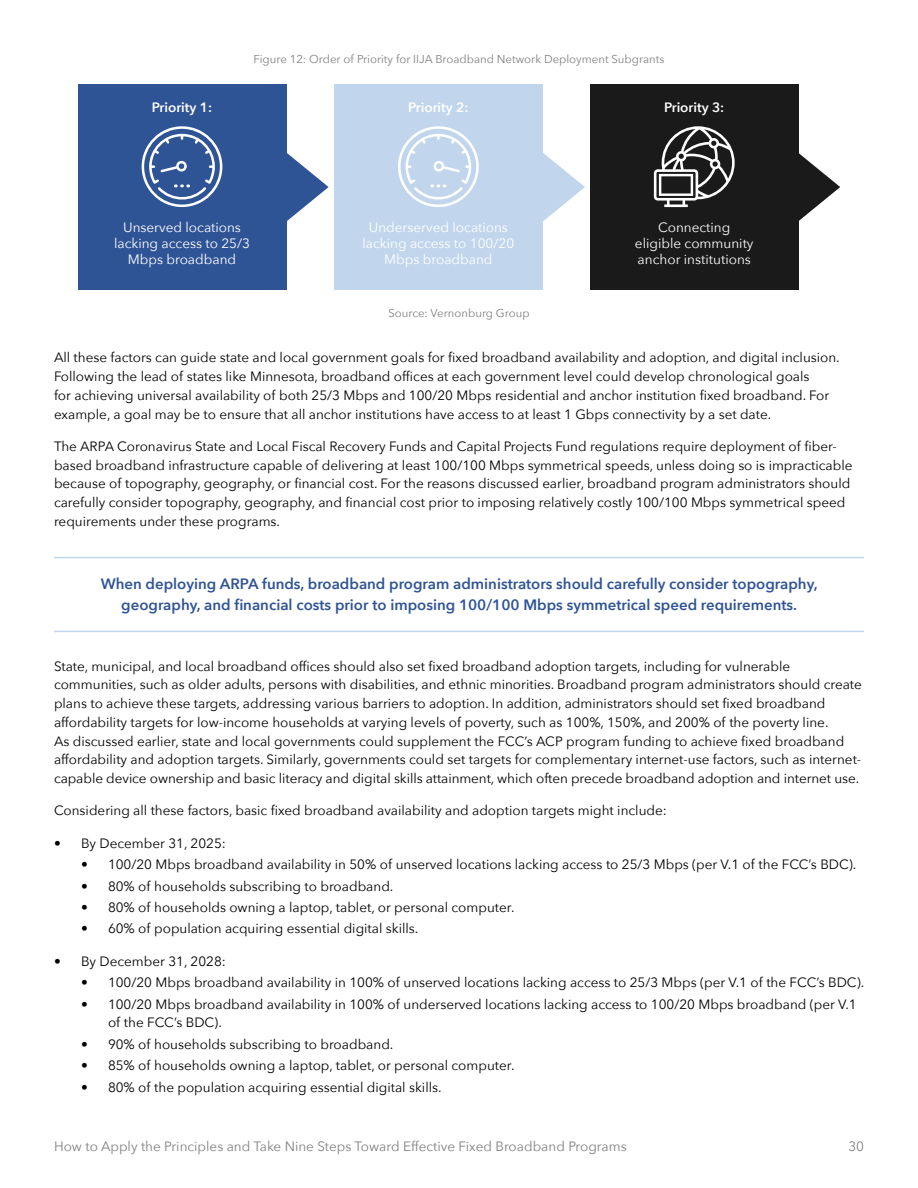
<style>
.page{position:relative;width:918px;height:1188px;background:#fff}
.page>*{position:absolute;margin:0;border:0;box-sizing:border-box;transform-origin:0 0}
.t1{font:600 15px/21px "Avenir Next";color:#2f5496;text-align:center}
.t2{font:13.5px/18.8px "Avenir Next";color:#000}
.t3{font:13.5px/16.2px "Avenir Next";color:#fff;text-align:center}
.t4{font:13.5px "Avenir Next";color:#808080}
.t5{font:600 13.5px "Avenir Next";color:#fff}
.t6{font:11.4px "Avenir Next";color:#808080}
</style>
<div class="page">
<div style="left:78px;top:84px;width:208px;height:206px;background:#2f5496"></div>
<svg style="left:286px;top:152px;width:43px;height:70px"></svg>
<div style="left:334px;top:84px;width:209px;height:206px;background:#c1d6ec"></div>
<svg style="left:543px;top:153px;width:42px;height:68px"></svg>
<div style="left:590px;top:84px;width:209px;height:206px;background:#1a1a1a"></div>
<svg style="left:799px;top:153px;width:41px;height:68px"></svg>
<svg style="left:142px;top:126px;width:80px;height:81px"></svg>
<svg style="left:398px;top:126px;width:81px;height:81px"></svg>
<svg style="left:654px;top:126px;width:81px;height:81px"></svg>
<hr style="left:54px;top:631px;width:810px;height:1px;background:#c1d6ec">
<hr style="left:54px;top:557px;width:810px;height:1px;background:#c1d6ec">
<p class="t5" style="left:152px;top:96px;width:62px">Priority 1:</p>
<p class="t6" style="left:254px;top:50px;width:412px">Figure 12: Order of Priority for IIJA Broadband Network Deployment Subgrants</p>
<p class="t5" style="left:408px;top:96px;width:62px">Priority 2:</p>
<p class="t5" style="left:664px;top:96px;width:62px">Priority 3:</p>
<p class="t3" style="left:114px;top:219px;width:137px">Unserved locations lacking access to 25/3<br>Mbps broadband</p>
<p class="t3" style="left:363px;top:219px;width:153px">Underserved locations lacking access to 100/20<br>Mbps broadband</p>
<p class="t6" style="left:388px;top:303px;width:143px">Source: Vernonburg Group</p>
<p class="t3" style="left:635px;top:219px;width:120px">Connecting eligible community anchor institutions</p>
<p class="t2" style="left:54px;top:348px;width:787px">All these factors can guide state and local government goals for fixed broadband availability and adoption, and digital inclusion.<br>Following the lead of states like Minnesota, broadband offices at each government level could develop chronological goals<br>for achieving universal availability of both 25/3 Mbps and 100/20 Mbps residential and anchor institution fixed broadband. For example, a goal may be to ensure that all anchor institutions have access to at least 1 Gbps connectivity by a set date.</p>
<p class="t2" style="left:54px;top:436px;width:800px">The ARPA Coronavirus State and Local Fiscal Recovery Funds and Capital Projects Fund regulations require deployment of fiber&shy;based broadband infrastructure capable of delivering at least 100/100 Mbps symmetrical speeds, unless doing so is impracticable because of topography, geography, or financial cost. For the reasons discussed earlier, broadband program administrators should carefully consider topography, geography, and financial cost prior to imposing relatively costly 100/100 Mbps symmetrical speed requirements under these programs.</p>
<p class="t1" style="left:101px;top:573px;width:719px">When deploying ARPA funds, broadband program administrators should carefully consider topography, geography, and financial costs prior to imposing 100/100 Mbps symmetrical speed requirements.</p>
<p class="t2" style="left:54px;top:656px;width:809px">State, municipal, and local broadband offices should also set fixed broadband adoption targets, including for vulnerable communities, such as older adults, persons with disabilities, and ethnic minorities. Broadband program administrators should create plans to achieve these targets, addressing various barriers to adoption. In addition, administrators should set fixed broadband affordability targets for low-income households at varying levels of poverty, such as 100%, 150%, and 200% of the poverty line.<br>As discussed earlier, state and local governments could supplement the FCC’s ACP program funding to achieve fixed broadband affordability and adoption targets. Similarly, governments could set targets for complementary internet-use factors, such as internet&shy;capable device ownership and basic literacy and digital skills attainment, which often precede broadband adoption and internet use.</p>
<p class="t2" style="left:54px;top:801px;width:614px">Considering all these factors, basic fixed broadband availability and adoption targets might include:</p>
<p class="t2" style="left:54px;top:833px;width:173px">• By December 31, 2025:</p>
<p class="t2" style="left:81px;top:854px;width:777px">• 100/20 Mbps broadband availability in 50% of unserved locations lacking access to 25/3 Mbps (per V.1 of the FCC’s BDC).</p>
<p class="t2" style="left:81px;top:876px;width:314px">• 80% of households subscribing to broadband.</p>
<p class="t2" style="left:81px;top:897px;width:435px">• 80% of households owning a laptop, tablet, or personal computer.</p>
<p class="t2" style="left:81px;top:919px;width:339px">• 60% of population acquiring essential digital skills.</p>
<p class="t2" style="left:54px;top:951px;width:173px">• By December 31, 2028:</p>
<p class="t2" style="left:81px;top:972px;width:785px">• 100/20 Mbps broadband availability in 100% of unserved locations lacking access to 25/3 Mbps (per V.1 of the FCC’s BDC).</p>
<p class="t2" style="left:108px;top:994px;width:750px;text-indent:-27px">• 100/20 Mbps broadband availability in 100% of underserved locations lacking access to 100/20 Mbps broadband (per V.1 of the FCC’s BDC).</p>
<p class="t2" style="left:81px;top:1034px;width:314px">• 90% of households subscribing to broadband.</p>
<p class="t2" style="left:81px;top:1056px;width:435px">• 85% of households owning a laptop, tablet, or personal computer.</p>
<p class="t2" style="left:81px;top:1077px;width:362px">• 80% of the population acquiring essential digital skills.</p>
<p class="t4" style="left:54px;top:1135px;width:574px">How to Apply the Principles and Take Nine Steps Toward Effective Fixed Broadband Programs</p>
<p class="t4" style="left:848px;top:1135px;width:17px">30</p>
</div>
